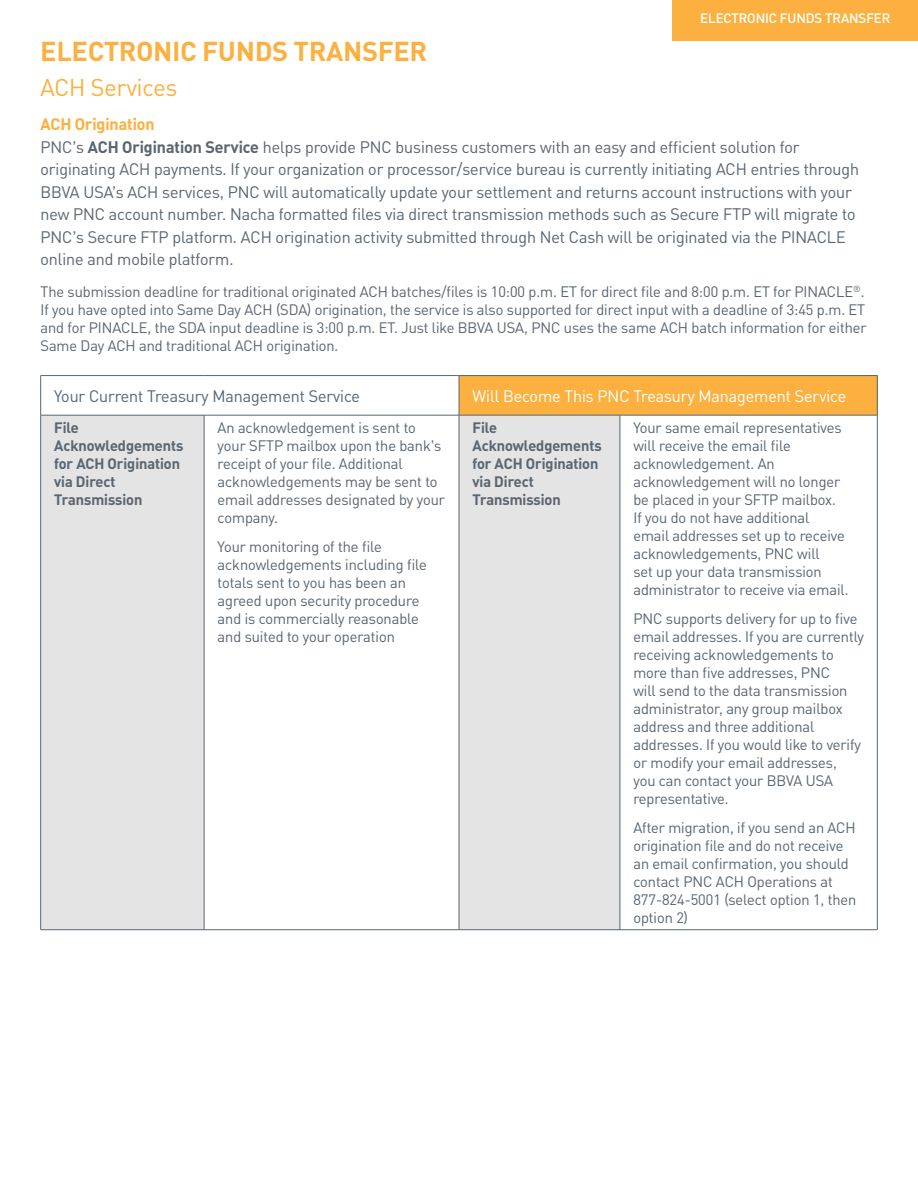
<style>
.page{position:relative;width:918px;height:1188px;background:#fff}
.page>*{position:absolute;margin:0;border:0;box-sizing:border-box;transform-origin:0 0}
.Heading_1{font:700 27px "PNC Brand";letter-spacing:.01em;color:#fbb03f}
.SubHead_1_Topic_TOC{font:24px "PNC Brand";color:#fbb03f}
.Summary{font:16.5px/22.5px "PNC Brand";color:#5a6671}
.Table_Column_Heading{font:16.5px "PNC Brand";color:#fff}
.Table_Column_Headlin{font:16.5px "PNC Brand";color:#5a6671}
.Heading_2_-_after_he{font:700 16.5px "PNC Brand";color:#fbb03f}
.Table_Row_body{font:15px/18px "PNC Brand";color:#5a6671}
.Body{font:15px/18px "PNC Brand";color:#5a6671}
.Table_Row_Heading{font:700 15px/18px "PNC Brand";color:#5a6671}
.section_marker_4_non{font:500 13.5px "PNC Brand";color:#fff}
.s1{font-weight:700}
</style>
<div class="page">
<div style="left:673px;top:0;width:245px;height:40px;background:#fbb03f"></div>
<div style="left:459px;top:376px;width:418px;height:39px;background:#fbb03f"></div>
<svg style="left:41px;top:416px;width:579px;height:513px;fill:#e4e4e5"></svg>
<hr style="left:459px;top:375px;width:161px;height:1px;background:#5a6671">
<hr style="left:459px;top:376px;width:1px;height:39px;background:#5a6671">
<hr style="left:620px;top:375px;width:258px;height:1px;background:#5a6671">
<hr style="left:877px;top:376px;width:1px;height:39px;background:#5a6671">
<hr style="left:459px;top:415px;width:161px;height:1px;background:#5a6671">
<hr style="left:620px;top:415px;width:258px;height:1px;background:#5a6671">
<hr style="left:459px;top:929px;width:161px;height:1px;background:#5a6671">
<hr style="left:620px;top:929px;width:258px;height:1px;background:#5a6671">
<hr style="left:40px;top:415px;width:164px;height:1px;background:#5a6671">
<hr style="left:40px;top:415px;width:1px;height:515px;background:#5a6671">
<hr style="left:204px;top:415px;width:255px;height:1px;background:#5a6671">
<hr style="left:204px;top:415px;width:1px;height:515px;background:#5a6671">
<hr style="left:459px;top:415px;width:1px;height:515px;background:#5a6671">
<hr style="left:620px;top:415px;width:1px;height:515px;background:#5a6671">
<hr style="left:877px;top:415px;width:1px;height:515px;background:#5a6671">
<hr style="left:40px;top:375px;width:164px;height:1px;background:#5a6671">
<hr style="left:40px;top:376px;width:1px;height:39px;background:#5a6671">
<hr style="left:204px;top:375px;width:255px;height:1px;background:#5a6671">
<hr style="left:40px;top:929px;width:164px;height:1px;background:#5a6671">
<hr style="left:204px;top:929px;width:255px;height:1px;background:#5a6671">
<p class="section_marker_4_non" style="left:700px;top:9px;width:192px">ELECTRONIC FUNDS TRANSFER</p>
<p class="Heading_1" style="left:41px;top:34px;width:388px">ELECTRONIC FUNDS TRANSFER</p>
<p class="SubHead_1_Topic_TOC" style="left:40px;top:72px;width:138px">ACH Services</p>
<p class="Heading_2_-_after_he" style="left:40px;top:113px;width:116px">ACH Origination</p>
<p class="Summary" style="left:40px;top:135px;width:820px">PNC’s <span class="s1">ACH Origination Service</span> helps provide PNC business customers with an easy and efficient solution for originating ACH payments. If your organization or processor/service bureau is currently initiating ACH entries through BBVA USA’s ACH services, PNC will automatically update your settlement and returns account instructions with your new PNC account number. Nacha formatted files via direct transmission methods such as Secure FTP will migrate to PNC’s Secure FTP platform. ACH origination activity submitted through Net Cash will be originated via the PINACLE online and mobile platform.</p>
<p class="Body" style="left:40px;top:282px;width:828px">The submission deadline for traditional originated ACH batches/files is 10:00 p.m. ET for direct file and 8:00 p.m. ET for PINACLE<sup>®</sup>.<br>If you have opted into Same Day ACH (SDA) origination, the service is also supported for direct input with a deadline of 3:45 p.m. ET and for PINACLE, the SDA input deadline is 3:00 p.m. ET. Just like BBVA USA, PNC uses the same ACH batch information for either Same Day ACH and traditional ACH origination.</p>
<p class="Table_Column_Headlin" style="left:54px;top:385px;width:307px">Your Current Treasury Management Service</p>
<p class="Table_Column_Heading" style="left:472px;top:385px;width:375px">Will Become This PNC Treasury Management Service</p>
<p class="Table_Row_Heading" style="left:54px;top:418px;width:131px">File<br>Acknowledgements for ACH Origination via Direct<br>Transmission</p>
<p class="Table_Row_body" style="left:218px;top:419px;width:229px">An acknowledgement is sent to your SFTP mailbox upon the bank’s receipt of your file. Additional acknowledgements may be sent to email addresses designated by your company.</p>
<p class="Table_Row_body" style="left:218px;top:537px;width:211px">Your monitoring of the file acknowledgements including file totals sent to you has been an agreed upon security procedure and is commercially reasonable and suited to your operation</p>
<p class="Table_Row_Heading" style="left:473px;top:418px;width:131px">File<br>Acknowledgements for ACH Origination via Direct<br>Transmission</p>
<p class="Table_Row_body" style="left:633px;top:419px;width:217px">Your same email representatives will receive the email file acknowledgement. An acknowledgement will no longer be placed in your SFTP mailbox.<br>If you do not have additional email addresses set up to receive acknowledgements, PNC will<br>set up your data transmission administrator to receive via email.</p>
<p class="Table_Row_body" style="left:633px;top:609px;width:232px">PNC supports delivery for up to five email addresses. If you are currently receiving acknowledgements to more than five addresses, PNC<br>will send to the data transmission administrator, any group mailbox address and three additional addresses. If you would like to verify or modify your email addresses,<br>you can contact your BBVA USA representative.</p>
<p class="Table_Row_body" style="left:633px;top:818px;width:224px">After migration, if you send an ACH origination file and do not receive an email confirmation, you should contact PNC ACH Operations at<br>877-824-5001 (select option 1, then option 2)</p>
</div>
